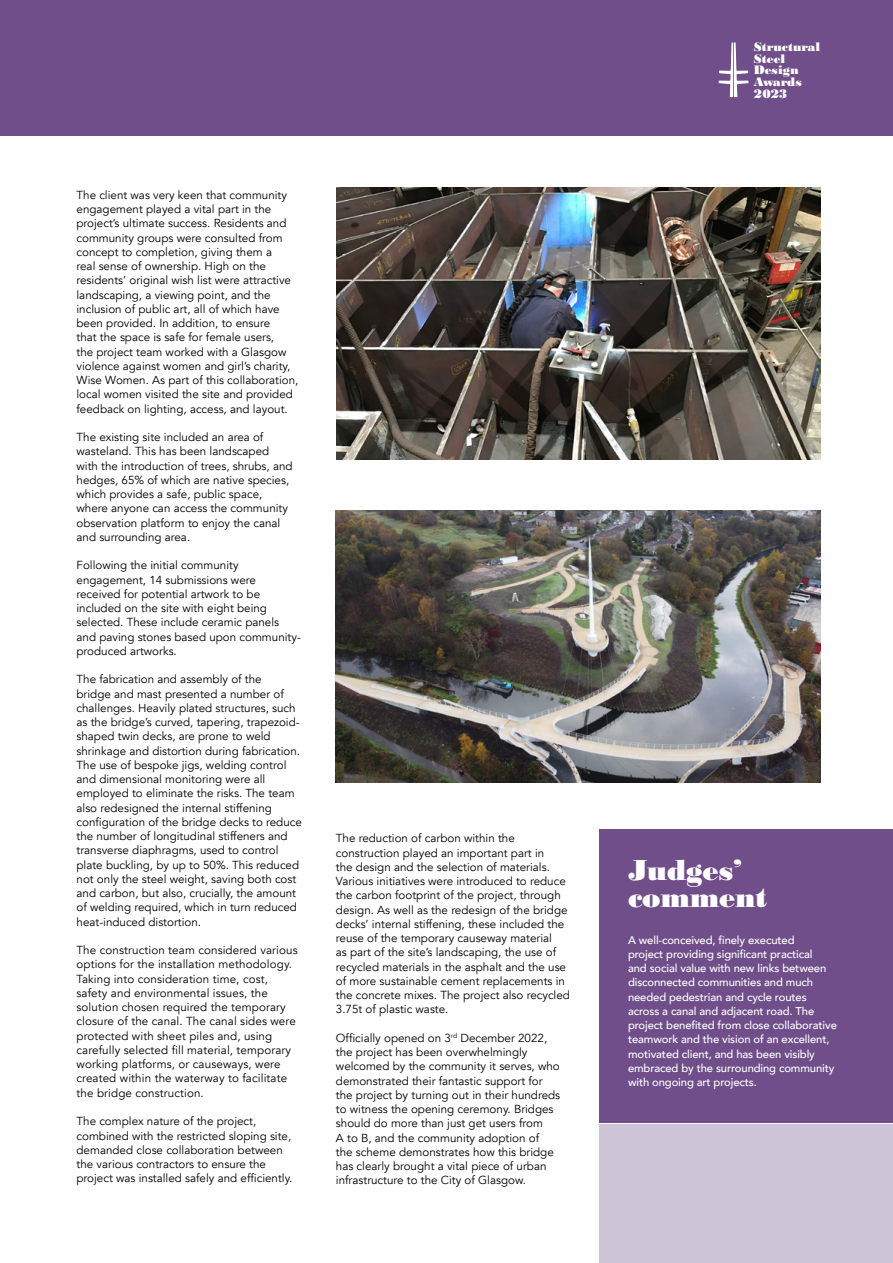
<style>
.page{position:relative;width:893px;height:1263px;background:#fff}
.page>*{position:absolute;margin:0;border:0;box-sizing:border-box;transform-origin:0 0}
.t1{font:700 expanded 30px/27px "Bodoni URW";letter-spacing:-.01em;color:#fff}
.t2{font:700 expanded 12.75px/11.7px "Bodoni URW";color:#fff}
.t3{font:11.7px/14.2px "Avenir";color:#000}
.t4{font:500 11.25px/14.2px "Avenir";letter-spacing:-.01em;color:#fff}
</style>
<div class="page">
<div style="left:0;top:0;width:893px;height:136px;background:#6f4e8a"></div>
<img style="left:336px;top:187px;width:484px;height:272px">
<img style="left:336px;top:510px;width:485px;height:272px">
<div style="left:600px;top:829px;width:293px;height:294px;background:#6f4e8a"></div>
<div style="left:600px;top:1125px;width:293px;height:138px;background:#cec4d7"></div>
<svg style="left:719px;top:43px;width:29px;height:54px"></svg>
<p class="t3" style="left:77px;top:188px;width:223px">The client was very keen that community engagement played a vital part in the project’s ultimate success. Residents and community groups were consulted from concept to completion, giving them a<br>real sense of ownership. High on the residents’ original wish list were attractive landscaping, a viewing point, and the inclusion of public art, all of which have been provided. In addition, to ensure<br>that the space is safe for female users,<br>the project team worked with a Glasgow violence against women and girl’s charity, Wise Women. As part of this collaboration, local women visited the site and provided feedback on lighting, access, and layout.</p>
<p class="t3" style="left:77px;top:430px;width:218px">The existing site included an area of wasteland. This has been landscaped with the introduction of trees, shrubs, and hedges, 65% of which are native species, which provides a safe, public space, where anyone can access the community observation platform to enjoy the canal and surrounding area.</p>
<p class="t3" style="left:77px;top:558px;width:226px">Following the initial community engagement, 14 submissions were received for potential artwork to be included on the site with eight being selected. These include ceramic panels and paving stones based upon community&shy;produced artworks.</p>
<p class="t3" style="left:77px;top:672px;width:227px">The fabrication and assembly of the<br>bridge and mast presented a number of challenges. Heavily plated structures, such as the bridge’s curved, tapering, trapezoid&shy;shaped twin decks, are prone to weld shrinkage and distortion during fabrication.<br>The use of bespoke jigs, welding control and dimensional monitoring were all employed to eliminate the risks. The team also redesigned the internal stiffening configuration of the bridge decks to reduce the number of longitudinal stiffeners and transverse diaphragms, used to control plate buckling, by up to 50%. This reduced not only the steel weight, saving both cost and carbon, but also, crucially, the amount of welding required, which in turn reduced heat-induced distortion.</p>
<p class="t3" style="left:77px;top:943px;width:223px">The construction team considered various options for the installation methodology.<br>Taking into consideration time, cost, safety and environmental issues, the solution chosen required the temporary closure of the canal. The canal sides were protected with sheet piles and, using carefully selected fill material, temporary working platforms, or causeways, were created within the waterway to facilitate the bridge construction.</p>
<p class="t3" style="left:77px;top:1114px;width:217px">The complex nature of the project, combined with the restricted sloping site, demanded close collaboration between the various contractors to ensure the project was installed safely and efficiently.</p>
<p class="t3" style="left:336px;top:831px;width:236px">The reduction of carbon within the construction played an important part in<br>the design and the selection of materials.<br>Various initiatives were introduced to reduce the carbon footprint of the project, through design. As well as the redesign of the bridge decks’ internal stiffening, these included the reuse of the temporary causeway material<br>as part of the site’s landscaping, the use of recycled materials in the asphalt and the use of more sustainable cement replacements in the concrete mixes. The project also recycled 3.75t of plastic waste.</p>
<p class="t3" style="left:336px;top:1031px;width:226px">Officially opened on 3<sup>rd</sup> December 2022, the project has been overwhelmingly welcomed by the community it serves, who demonstrated their fantastic support for the project by turning out in their hundreds to witness the opening ceremony. Bridges should do more than just get users from<br>A to B, and the community adoption of<br>the scheme demonstrates how this bridge has clearly brought a vital piece of urban infrastructure to the City of Glasgow.</p>
<p class="t2" style="left:754px;top:41px;width:68px">Structural<br>Steel<br>Design<br>Awards<br>2023</p>
<h1 class="t1" style="left:628px;top:857px;width:141px">Judges’ comment</h1>
<p class="t4" style="left:628px;top:932px;width:210px">A well-conceived, finely executed<br>project providing significant practical<br>and social value with new links between disconnected communities and much needed pedestrian and cycle routes across a canal and adjacent road. The project benefited from close collaborative teamwork and the vision of an excellent, motivated client, and has been visibly embraced by the surrounding community with ongoing art projects.</p>
</div>
